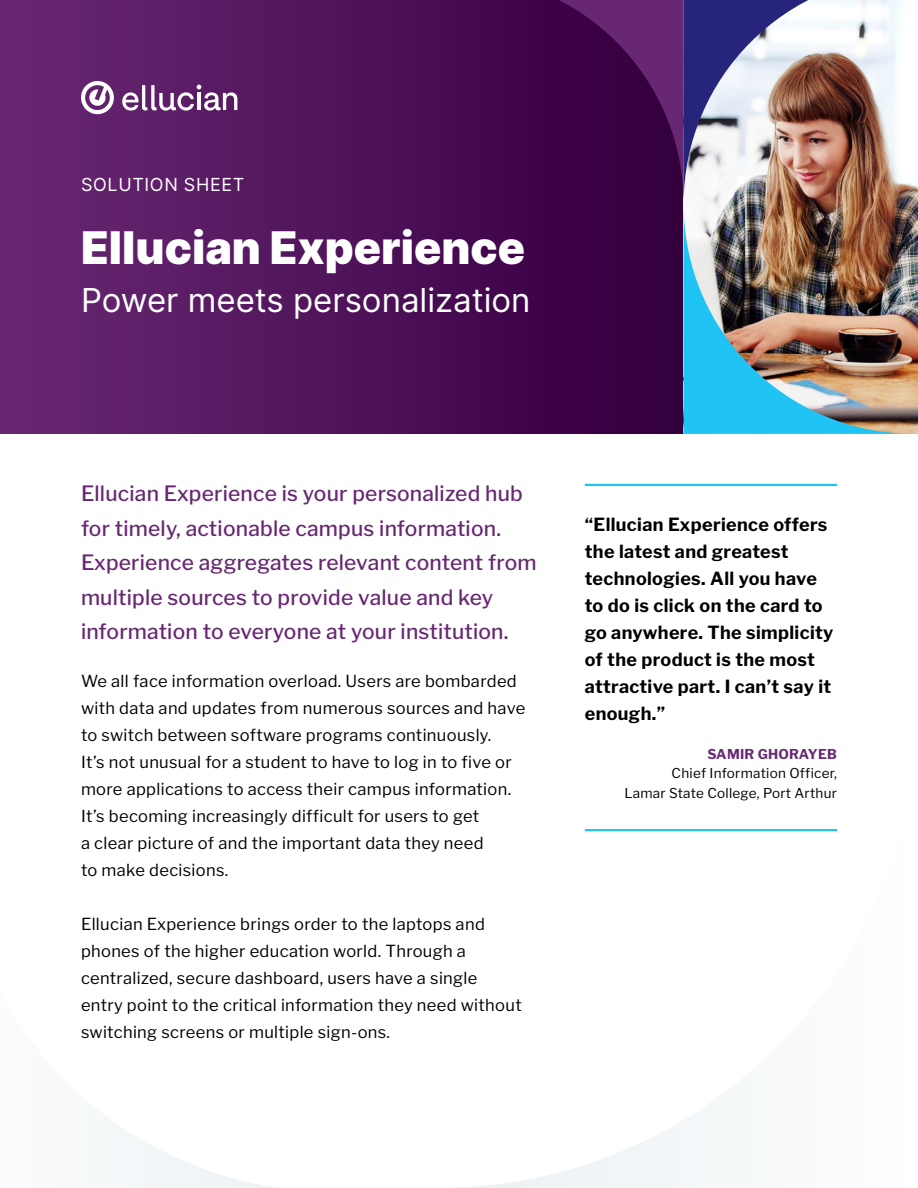
<style>
.page{position:relative;width:918px;height:1188px;background:#fff}
.page>*{position:absolute;margin:0;border:0;box-sizing:border-box;transform-origin:0 0}
.t1{font:900 45px "Inter";color:#fff}
.t2{font:33px "Inter";color:#fff}
.t3{font:500 21px/34.5px "Libre Franklin";letter-spacing:.01em;color:#682772}
.t4{font:700 18px/27px "Libre Franklin";letter-spacing:.02em;color:#000}
.t5{font:18px "Inter";letter-spacing:.035em;color:#fff}
.t6{font:16.5px/27px "Libre Franklin";letter-spacing:.02em;color:#000}
.t7{font:13.5px/19.5px "Libre Franklin";letter-spacing:.02em;color:#000;text-align:right}
.t8{font:700 13.5px "Libre Franklin";letter-spacing:.02em;color:#682772}
</style>
<div class="page">
<svg style="left:126px;top:1131px;width:150px;height:57px"></svg>
<svg style="left:458px;top:829px;width:379px;height:359px"></svg>
<div style="left:0;top:0;width:684px;height:434px;background:linear-gradient(to right,#692974,#33003d)"></div>
<img style="left:913px;top:185px;width:5px;height:249px">
<svg style="left:122px;top:85px;width:115px;height:26px"></svg>
<svg style="left:79px;top:79px;width:37px;height:37px"></svg>
<svg style="left:454px;top:0;width:230px;height:204px;background:#44084e"></svg>
<img style="left:684px;top:204px;width:229px;height:230px">
<img style="left:684px;top:0;width:229px;height:204px">
<hr style="left:585px;top:484px;width:252px;height:2px;background:#20c4f4">
<hr style="left:585px;top:829px;width:252px;height:2px;background:#20c4f4">
<p class="t5" style="left:81px;top:171px;width:165px">SOLUTION SHEET</p>
<h1 class="t1" style="left:81px;top:215px;width:446px">Ellucian Experience</h1>
<h2 class="t2" style="left:81px;top:276px;width:451px">Power meets personalization</h2>
<p class="t3" style="left:81px;top:474px;width:457px">Ellucian Experience is your personalized hub for timely, actionable campus information.<br>Experience aggregates relevant content from multiple sources to provide value and key information to everyone at your institution.</p>
<p class="t6" style="left:81px;top:666px;width:446px">We all face information overload. Users are bombarded with data and updates from numerous sources and have to switch between software programs continuously.<br>It’s not unusual for a student to have to log in to five or more applications to access their campus information.<br>It’s becoming increasingly difficult for users to get<br>a clear picture of and the important data they need<br>to make decisions.</p>
<p class="t6" style="left:81px;top:909px;width:442px">Ellucian Experience brings order to the laptops and phones of the higher education world. Through a centralized, secure dashboard, users have a single entry point to the critical information they need without switching screens or multiple sign-ons.</p>
<p class="t4" style="left:585px;top:509px;width:250px">“Ellucian Experience offers the latest and greatest technologies. All you have to do is click on the card to go anywhere. The simplicity of the product is the most attractive part. I can’t say it enough.”</p>
<p class="t8" style="left:707px;top:743px;width:131px">SAMIR GHORAYEB</p>
<p class="t7" style="left:624px;top:762px;width:214px">Chief Information Officer,<br>Lamar State College, Port Arthur</p>
</div>
